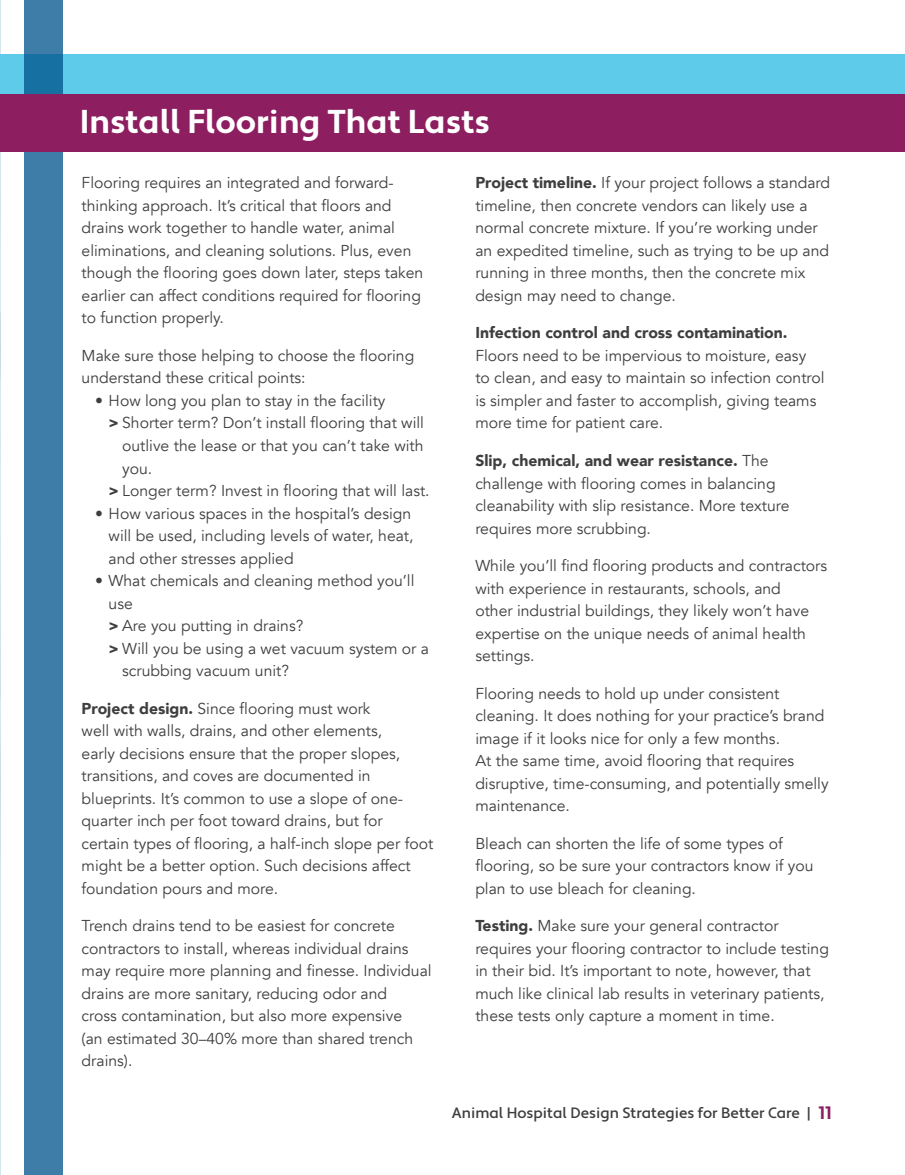
<style>
.page{position:relative;width:905px;height:1175px;background:#fff}
.page>*{position:absolute;margin:0;border:0;box-sizing:border-box;transform-origin:0 0}
.t1{font:700 33px "Apertura";color:#fff}
.t2{font:15.75px/22.5px "Avenir";color:#3e3e3f}
.t3{font:900 15.75px "Avenir";color:#3e3e3f}
.t4{font:500 15px "Apertura";color:#3e3e3f}
.s1{font-weight:900}
.s2{font-weight:700;font-size:18px;color:#8d1f61}
</style>
<div class="page">
<img style="left:0;top:1px;width:1px;height:1173px">
<div style="left:0;top:54px;width:904px;height:78px;background:#5dcbe9"></div>
<div style="left:24px;top:0;width:39px;height:1174px;background:#3e7da7"></div>
<div style="left:0;top:95px;width:904px;height:57px;background:#8d1f61"></div>
<h1 class="t1" style="left:80px;top:102px;width:412px">Install Flooring That Lasts</h1>
<p class="t2" style="left:475px;top:172px;width:356px"><span class="s1">Project timeline.</span> If your project follows a standard timeline, then concrete vendors can likely use a normal concrete mixture. If you’re working under an expedited timeline, such as trying to be up and running in three months, then the concrete mix design may need to change.</p>
<p class="t3" style="left:475px;top:319px;width:313px">Infection control and cross contamination.</p>
<p class="t2" style="left:475px;top:344px;width:351px">Floors need to be impervious to moisture, easy to clean, and easy to maintain so infection control is simpler and faster to accomplish, giving teams more time for patient care.</p>
<p class="t2" style="left:475px;top:449px;width:316px"><span class="s1">Slip, chemical, and wear resistance.</span> The challenge with flooring comes in balancing cleanability with slip resistance. More texture requires more scrubbing.</p>
<p class="t2" style="left:475px;top:554px;width:353px">While you’ll find flooring products and contractors with experience in restaurants, schools, and<br>other industrial buildings, they likely won’t have expertise on the unique needs of animal health settings.</p>
<p class="t2" style="left:475px;top:682px;width:355px">Flooring needs to hold up under consistent cleaning. It does nothing for your practice’s brand image if it looks nice for only a few months.<br>At the same time, avoid flooring that requires disruptive, time-consuming, and potentially smelly maintenance.</p>
<p class="t2" style="left:475px;top:832px;width:340px">Bleach can shorten the life of some types of flooring, so be sure your contractors know if you plan to use bleach for cleaning.</p>
<p class="t2" style="left:475px;top:915px;width:355px"><span class="s1">Testing.</span> Make sure your general contractor requires your flooring contractor to include testing in their bid. It’s important to note, however, that much like clinical lab results in veterinary patients, these tests only capture a moment in time.</p>
<p class="t2" style="left:82px;top:172px;width:343px">Flooring requires an integrated and forward&shy;thinking approach. It’s critical that floors and drains work together to handle water, animal eliminations, and cleaning solutions. Plus, even though the flooring goes down later, steps taken earlier can affect conditions required for flooring to function properly.</p>
<p class="t2" style="left:82px;top:344px;width:334px">Make sure those helping to choose the flooring understand these critical points:</p>
<p class="t2" style="left:95px;top:389px;width:292px">• How long you plan to stay in the facility</p>
<p class="t2" style="left:109px;top:412px;width:317px"><span class="s1">&gt;</span> Shorter term? Don’t install flooring that will</p>
<p class="t2" style="left:122px;top:434px;width:303px">outlive the lease or that you can’t take with</p>
<p class="t2" style="left:122px;top:457px;width:32px">you.</p>
<p class="t2" style="left:109px;top:479px;width:322px"><span class="s1">&gt;</span> Longer term? Invest in flooring that will last.</p>
<p class="t2" style="left:109px;top:502px;width:306px;text-indent:-13px">• How various spaces in the hospital’s design will be used, including levels of water, heat, and other stresses applied</p>
<p class="t2" style="left:95px;top:569px;width:321px">• What chemicals and cleaning method you’ll</p>
<p class="t2" style="left:109px;top:592px;width:26px">use</p>
<p class="t2" style="left:109px;top:614px;width:196px"><span class="s1">&gt;</span> Are you putting in drains?</p>
<p class="t2" style="left:109px;top:637px;width:322px"><span class="s1">&gt;</span> Will you be using a wet vacuum system or a</p>
<p class="t2" style="left:122px;top:659px;width:168px">scrubbing vacuum unit?</p>
<p class="t2" style="left:82px;top:697px;width:353px"><span class="s1">Project design.</span> Since flooring must work<br>well with walls, drains, and other elements,<br>early decisions ensure that the proper slopes, transitions, and coves are documented in blueprints. It’s common to use a slope of one&shy;quarter inch per foot toward drains, but for certain types of flooring, a half-inch slope per foot might be a better option. Such decisions affect foundation pours and more.</p>
<p class="t2" style="left:82px;top:915px;width:351px">Trench drains tend to be easiest for concrete contractors to install, whereas individual drains may require more planning and finesse. Individual drains are more sanitary, reducing odor and<br>cross contamination, but also more expensive<br>(an estimated 30–40% more than shared trench drains).</p>
<p class="t4" style="left:452px;top:1103px;width:381px">Animal Hospital Design Strategies for Better Care | <span class="s2">11</span></p>
</div>
